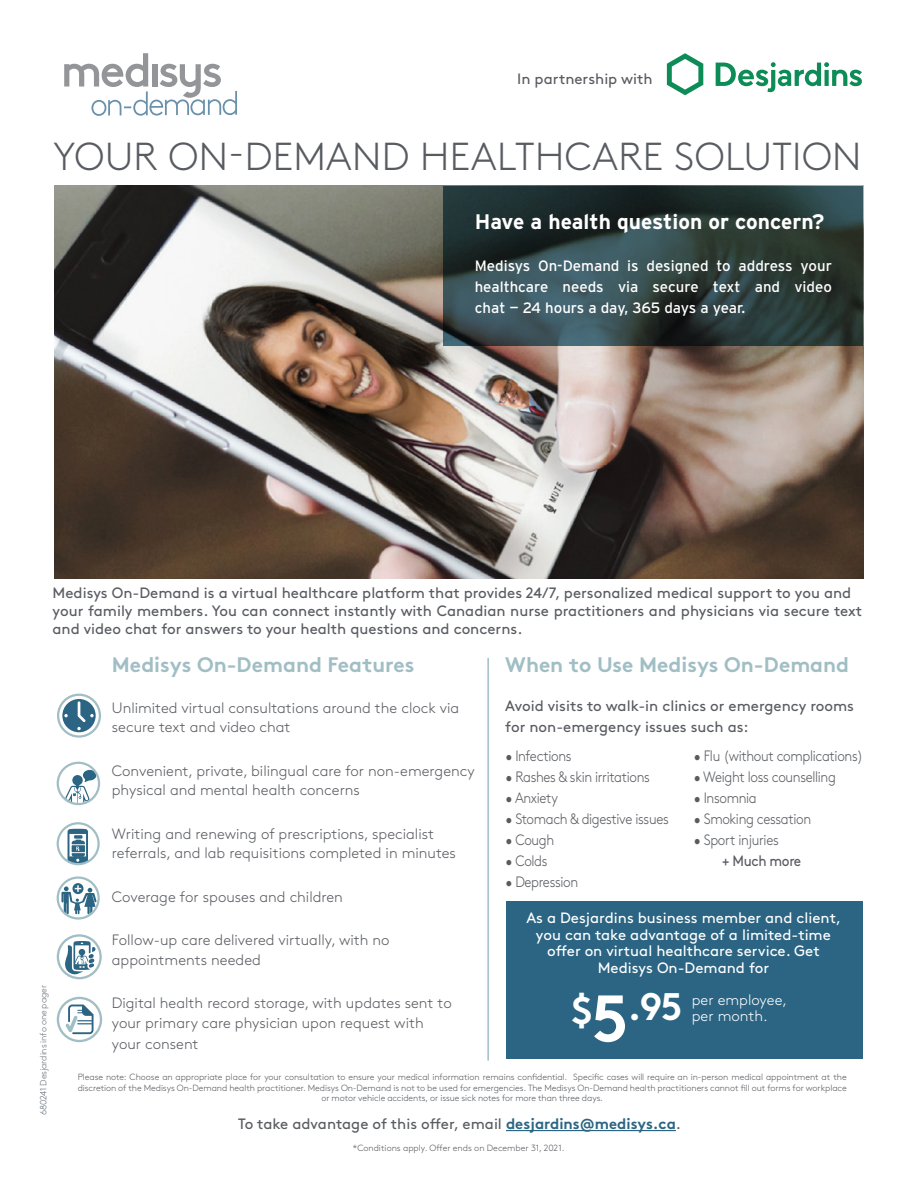
<style>
.page{position:relative;width:918px;height:1188px;background:#fff}
.page>*{position:absolute;margin:0;border:0;box-sizing:border-box;transform-origin:0 0}
.t1{font:300 39px "Brown Pro";letter-spacing:.01em;color:#585b60}
.t2{font:700 38.4px "Brown Pro";color:#fff}
.t3{font:700 21px "Brown Pro";color:#a1bec5}
.t4{font:700 21px "Interstate";color:#fff}
.t5{font:300 15px/19.5px "Brown Pro";color:#585b60}
.t6{font:15px/18px "Brown Pro";color:#585b60}
.t7{font:300 15px "Brown Pro";letter-spacing:-.025em;color:#585b60;scale:.9 1}
.t8{font:15px/16.5px "Brown Pro";color:#fff;text-align:center}
.t9{font:15px/21px "Interstate";color:#fff;text-align:justify}
.t10{font:300 15px/16.5px "Brown Pro";color:#fff}
.t11{font:300 15px "Brown Pro";color:#585b60;scale:.9 1}
.t12{font:15px "Brown Pro";letter-spacing:-.025em;color:#585b60;scale:.9 1}
.t13{font:300 9px/10.5px "Brown Pro";letter-spacing:-.005em;color:#585b60;text-align:center}
.t14{font:300 9px "Brown Pro";letter-spacing:-.01em;color:#65717a}
.s1{font-size:65.85px}
.s2{font-weight:700;color:#2b6583}
</style>
<div class="page">
<img style="left:54px;top:186px;width:810px;height:393px">
<svg style="left:64px;top:53px;width:173px;height:63px"></svg>
<svg style="left:443px;top:186px;width:420px;height:160px;background:#2c3e3e"></svg>
<hr style="left:506px;top:1130px;width:170px;height:1px;background:#2b6583">
<hr style="left:487px;top:658px;width:2px;height:403px;background:#a1bec5">
<svg style="left:57px;top:694px;width:44px;height:44px"></svg>
<svg style="left:57px;top:822px;width:43px;height:43px"></svg>
<svg style="left:57px;top:876px;width:43px;height:44px"></svg>
<svg style="left:57px;top:762px;width:43px;height:43px"></svg>
<svg style="left:57px;top:997px;width:45px;height:45px"></svg>
<svg style="left:57px;top:934px;width:45px;height:45px"></svg>
<svg style="left:667px;top:53px;width:36px;height:42px"></svg>
<svg style="left:716px;top:62px;width:146px;height:30px"></svg>
<div style="left:507px;top:901px;width:356px;height:158px;background:#2b6583"></div>
<h3 class="t6" style="left:517px;top:69px;width:137px">In partnership with</h3>
<h1 class="t1" style="left:53px;top:127px;width:810px">YOUR ON-DEMAND HEALTHCARE SOLUTION</h1>
<h3 class="t4" style="left:475px;top:210px;width:351px">Have a health question or concern?</h3>
<h3 class="t9" style="left:475px;top:255px;width:359px">Medisys On-Demand is designed to address your healthcare needs via secure text and video chat — 24 hours a day, 365 days a year.</h3>
<p class="t6" style="left:53px;top:582px;width:811px">Medisys On-Demand is a virtual healthcare platform that provides 24/7, personalized medical support to you and your family members. You can connect instantly with Canadian nurse practitioners and physicians via secure text and video chat for answers to your health questions and concerns.</p>
<p class="t14" style="left:37px;top:1115px;width:131px;rotate:-90deg">680241 Desjardins info one pager</p>
<h3 class="t3" style="left:112px;top:648px;width:304px">Medisys On-Demand Features</h3>
<h3 class="t5" style="left:112px;top:697px;width:349px">Unlimited virtual consultations around the clock via secure text and video chat</h3>
<h3 class="t5" style="left:112px;top:760px;width:364px">Convenient, private, bilingual care for non-emergency physical and mental health concerns</h3>
<h3 class="t5" style="left:112px;top:823px;width:346px">Writing and renewing of prescriptions, specialist referrals, and lab requisitions completed in minutes</h3>
<h3 class="t5" style="left:112px;top:886px;width:233px">Coverage for spouses and children</h3>
<h3 class="t5" style="left:112px;top:929px;width:279px">Follow-up care delivered virtually, with no appointments needed</h3>
<h3 class="t5" style="left:112px;top:992px;width:341px">Digital health record storage, with updates sent to your primary care physician upon request with</h3>
<h3 class="t5" style="left:112px;top:1033px;width:88px">your consent</h3>
<h3 class="t3" style="left:505px;top:648px;width:345px">When to Use Medisys On-Demand</h3>
<h3 class="t6" style="left:505px;top:694px;width:350px;line-height:21px">Avoid visits to walk-in clinics or emergency rooms for non-emergency issues such as:</h3>
<h3 class="t7" style="left:505px;top:745px;width:75px">• Infections</h3>
<h3 class="t7" style="left:505px;top:766px;width:162px">• Rashes &amp; skin irritations</h3>
<h3 class="t7" style="left:505px;top:787px;width:60px">• Anxiety</h3>
<h3 class="t7" style="left:505px;top:808px;width:183px">• Stomach &amp; digestive issues</h3>
<h3 class="t11" style="left:505px;top:829px;width:56px">• Cough</h3>
<h3 class="t11" style="left:505px;top:850px;width:48px">• Colds</h3>
<h3 class="t7" style="left:505px;top:871px;width:82px">• Depression</h3>
<h3 class="t7" style="left:694px;top:745px;width:190px">• Flu (without complications)</h3>
<h3 class="t7" style="left:694px;top:766px;width:160px">• Weight loss counselling</h3>
<h3 class="t7" style="left:694px;top:787px;width:72px">• Insomnia</h3>
<h3 class="t7" style="left:694px;top:808px;width:132px">• Smoking cessation</h3>
<h3 class="t7" style="left:694px;top:829px;width:96px">• Sport injuries</h3>
<h3 class="t12" style="left:722px;top:850px;width:89px">+ Much more</h3>
<h3 class="t8" style="left:526px;top:908px;width:316px">As a Desjardins business member and client, you can take advantage of a limited-time offer on virtual healthcare service. Get Medisys On-Demand for</h3>
<h2 class="t2" style="left:572px;top:975px;width:112px">$<span class="s1">5</span>.95</h2>
<h3 class="t10" style="left:692px;top:990px;width:97px">per employee, per month.</h3>
<p class="t13" style="left:78px;top:1071px;width:770px">Please note: Choose an appropriate place for your consultation to ensure your medical information remains confidential. Specific cases will require an in-person medical appointment at the discretion of the Medisys On-Demand health practitioner. Medisys On-Demand is not to be used for emergencies. The Medisys On-Demand health practitioners cannot fill out forms for workplace or motor vehicle accidents, or issue sick notes for more than three days.</p>
<h3 class="t6" style="left:238px;top:1114px;width:444px">To take advantage of this offer, email <span class="s2">desjardins@medisys.ca</span>.</h3>
<p class="t13" style="left:353px;top:1142px;width:213px">*Conditions apply. Offer ends on December 31, 2021.</p>
</div>
